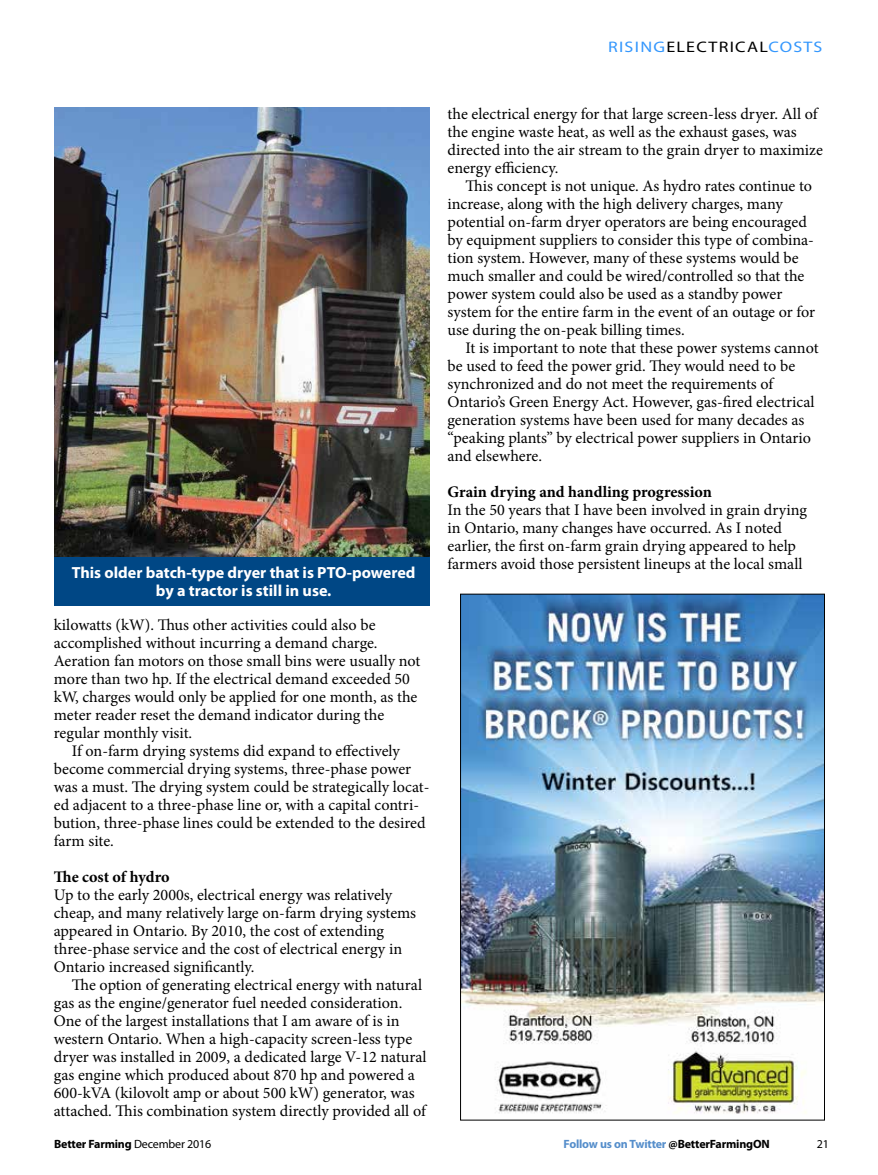
<style>
.page{position:relative;width:878px;height:1175px;background:#fff}
.page>*{position:absolute;margin:0;border:0;box-sizing:border-box;transform-origin:0 0}
.t1{font:16.2px/18px "Minion Pro";color:#000}
.t2{font:700 16.2px/18px "Myriad Pro";color:#fff;text-align:center}
.t3{font:700 16.2px "Minion Pro";color:#000}
.t4{font:15.3px "Myriad Pro";letter-spacing:.07em;color:#3497fd;scale:1.18 1}
.t5{font:700 12px "Myriad Pro";letter-spacing:-.015em;color:#558ecb}
.t6{font:700 12px "Myriad Pro";letter-spacing:-.015em;color:#000}
.t7{font:12px "Myriad Pro";color:#000}
.s1{color:#000}
.s2{font-weight:400}
</style>
<div class="page">
<img style="left:462px;top:596px;width:360px;height:518px">
<img style="left:54px;top:107px;width:375px;height:450px">
<div style="left:54px;top:557px;width:376px;height:49px;background:#004785"></div>
<p class="t4" style="left:608px;top:38px;width:183px">RISING<span class="s1">ELECTRICAL</span>COSTS</p>
<p class="t2" style="left:72px;top:562px;width:345px">This older batch-type dryer that is PTO-powered by a tractor is still in use.</p>
<p class="t1" style="left:54px;top:616px;width:368px">kilowatts (kW). Thus other activities could also be accomplished without incurring a demand charge.<br>Aeration fan motors on those small bins were usually not more than two hp. If the electrical demand exceeded 50 kW, charges would only be applied for one month, as the meter reader reset the demand indicator during the regular monthly visit.</p>
<p class="t1" style="left:54px;top:742px;width:377px;text-indent:18px">If on-farm drying systems did expand to effectively become commercial drying systems, three-phase power was a must. The drying system could be strategically locat&shy;ed adjacent to a three-phase line or, with a capital contri&shy;bution, three-phase lines could be extended to the desired farm site.</p>
<p class="t3" style="left:54px;top:865px;width:117px">The cost of hydro</p>
<p class="t1" style="left:54px;top:886px;width:364px">Up to the early 2000s, electrical energy was relatively cheap, and many relatively large on-farm drying systems appeared in Ontario. By 2010, the cost of extending three-phase service and the cost of electrical energy in Ontario increased significantly.</p>
<p class="t1" style="left:54px;top:976px;width:374px;text-indent:18px">The option of generating electrical energy with natural gas as the engine/generator fuel needed consideration.<br>One of the largest installations that I am aware of is in western Ontario. When a high-capacity screen-less type dryer was installed in 2009, a dedicated large V-12 natural gas engine which produced about 870 hp and powered a 600-kVA (kilovolt amp or about 500 kW) generator, was attached. This combination system directly provided all of</p>
<p class="t1" style="left:447px;top:105px;width:377px">the electrical energy for that large screen-less dryer. All of the engine waste heat, as well as the exhaust gases, was directed into the air stream to the grain dryer to maximize energy efficiency.</p>
<p class="t1" style="left:447px;top:177px;width:369px;text-indent:18px">This concept is not unique. As hydro rates continue to increase, along with the high delivery charges, many potential on-farm dryer operators are being encouraged by equipment suppliers to consider this type of combina&shy;tion system. However, many of these systems would be much smaller and could be wired/controlled so that the power system could also be used as a standby power system for the entire farm in the event of an outage or for use during the on-peak billing times.</p>
<p class="t1" style="left:447px;top:338px;width:372px;text-indent:18px">It is important to note that these power systems cannot be used to feed the power grid. They would need to be synchronized and do not meet the requirements of Ontario’s Green Energy Act. However, gas-fired electrical generation systems have been used for many decades as “peaking plants” by electrical power suppliers in Ontario and elsewhere.</p>
<p class="t3" style="left:447px;top:480px;width:266px">Grain drying and handling progression</p>
<p class="t1" style="left:447px;top:500px;width:361px">In the 50 years that I have been involved in grain drying in Ontario, many changes have occurred. As I noted earlier, the first on-farm grain drying appeared to help farmers avoid those persistent lineups at the local small</p>
<p class="t6" style="left:54px;top:1135px;width:159px">Better Farming <span class="s2">December 2016</span></p>
<p class="t5" style="left:563px;top:1135px;width:208px">Follow us on Twitter <span class="s1">@BetterFarmingON</span></p>
<p class="t7" style="left:816px;top:1136px;width:14px">21</p>
</div>
